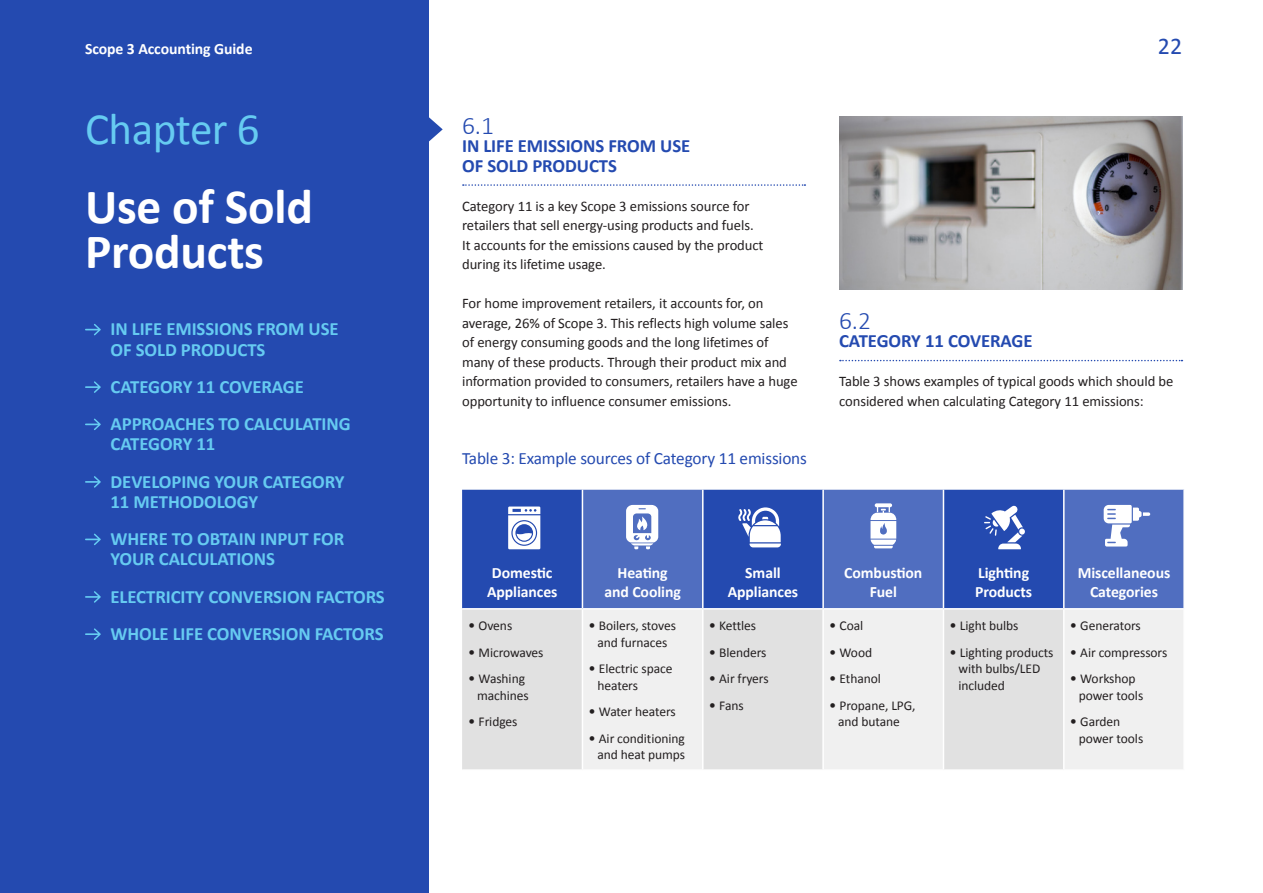
<style>
.page{position:relative;width:1263px;height:893px;background:#fff}
.page>*{position:absolute;margin:0;border:0;box-sizing:border-box;transform-origin:0 0}
.chapter_heading{font:700 49.5px/45px "Calibri";letter-spacing:-.005em;color:#fff}
.chapter_number{font:45px "Calibri";letter-spacing:-.01em;color:#66cbf1}
.Section_numbers{font:300 25.5px "Calibri";color:#244ab0}
.t1{font:24px "Calibri";color:#244ab0}
.Section_list_divider{font:700 18.75px/20.2px "Calibri";letter-spacing:-.005em;color:#66cbf1}
.Section_Headings{font:700 18.75px/19.5px "Calibri";letter-spacing:-.005em;color:#244ab0}
.image_captions{font:17.25px "Calibri";letter-spacing:-.01em;color:#244ab0}
.Body_intro{font:700 15.75px/18.8px "Calibri";letter-spacing:-.005em;color:#fff;text-align:center}
.Body_text{font:14.7px/19.5px "Calibri";letter-spacing:-.005em;color:#231f20}
.body_text_tables_no_baseline_grid{font:13.5px/16.5px "Calibri";letter-spacing:-.005em;color:#231f20}
.s1{font-size:14.7px}
</style>
<div class="page">
<div style="left:0;top:0;width:428px;height:893px;background:#244ab0"></div>
<svg style="left:428px;top:92px;width:15px;height:74px"></svg>
<svg style="left:463px;top:184px;width:342px;height:2px"></svg>
<svg style="left:840px;top:360px;width:342px;height:1px"></svg>
<svg style="left:85px;top:324px;width:16px;height:11px"></svg>
<svg style="left:85px;top:381px;width:16px;height:12px"></svg>
<svg style="left:85px;top:419px;width:16px;height:11px"></svg>
<svg style="left:85px;top:476px;width:16px;height:12px"></svg>
<svg style="left:85px;top:534px;width:16px;height:11px"></svg>
<svg style="left:85px;top:591px;width:16px;height:12px"></svg>
<svg style="left:85px;top:628px;width:16px;height:12px"></svg>
<img style="left:839px;top:117px;width:343px;height:172px">
<div style="left:462px;top:490px;width:120px;height:118px;background:#244ab0"></div>
<svg style="left:583px;top:490px;width:600px;height:118px;background:#3f60b9"></svg>
<div style="left:462px;top:610px;width:120px;height:159px;background:#e1e1e1"></div>
<svg style="left:583px;top:610px;width:600px;height:159px;fill:#f0f0f0"></svg>
<hr style="left:702px;top:490px;width:1px;height:118px;background:#fff">
<hr style="left:822px;top:490px;width:2px;height:118px;background:#fff">
<hr style="left:943px;top:490px;width:1px;height:118px;background:#fff">
<hr style="left:1063px;top:490px;width:1px;height:118px;background:#fff">
<hr style="left:702px;top:610px;width:1px;height:159px;background:#fff">
<hr style="left:822px;top:610px;width:2px;height:159px;background:#fff">
<hr style="left:943px;top:610px;width:1px;height:159px;background:#fff">
<hr style="left:1063px;top:610px;width:1px;height:159px;background:#fff">
<svg style="left:737px;top:507px;width:44px;height:40px"></svg>
<svg style="left:508px;top:506px;width:32px;height:43px"></svg>
<svg style="left:984px;top:506px;width:41px;height:43px"></svg>
<svg style="left:626px;top:505px;width:32px;height:44px"></svg>
<svg style="left:870px;top:503px;width:26px;height:45px"></svg>
<svg style="left:1104px;top:505px;width:46px;height:41px"></svg>
<p class="Body_intro" style="left:85px;top:40px;width:169px">Scope 3 Accounting Guide</p>
<h3 class="t1" style="left:1158px;top:31px;width:26px">22</h3>
<p class="chapter_number" style="left:85px;top:101px;width:176px">Chapter 6</p>
<p class="chapter_heading" style="left:85px;top:184px;width:229px">Use of Sold<br>Products</p>
<p class="Section_list_divider" style="left:111px;top:319px;width:230px">IN LIFE EMISSIONS FROM USE<br>OF SOLD PRODUCTS</p>
<p class="Section_list_divider" style="left:111px;top:376px;width:195px">CATEGORY 11 COVERAGE</p>
<p class="Section_list_divider" style="left:111px;top:414px;width:242px">APPROACHES TO CALCULATING<br>CATEGORY 11</p>
<p class="Section_list_divider" style="left:111px;top:471px;width:236px">DEVELOPING YOUR CATEGORY<br>11 METHODOLOGY</p>
<p class="Section_list_divider" style="left:111px;top:529px;width:235px">WHERE TO OBTAIN INPUT FOR<br>YOUR CALCULATIONS</p>
<p class="Section_list_divider" style="left:111px;top:586px;width:276px">ELECTRICITY CONVERSION FACTORS</p>
<p class="Section_list_divider" style="left:111px;top:624px;width:275px">WHOLE LIFE CONVERSION FACTORS</p>
<p class="Section_numbers" style="left:462px;top:110px;width:33px">6.1</p>
<p class="Section_Headings" style="left:462px;top:136px;width:230px">IN LIFE EMISSIONS FROM USE<br>OF SOLD PRODUCTS</p>
<p class="Body_text" style="left:462px;top:196px;width:303px">Category 11 is a key Scope 3 emissions source for retailers that sell energy-using products and fuels.<br>It accounts for the emissions caused by the product during its lifetime usage.</p>
<p class="Body_text" style="left:462px;top:293px;width:337px">For home improvement retailers, it accounts for, on average, 26% of Scope 3. This reflects high volume sales of energy consuming goods and the long lifetimes of many of these products. Through their product mix and information provided to consumers, retailers have a huge opportunity to influence consumer emissions.</p>
<p class="image_captions" style="left:462px;top:447px;width:346px">Table 3: Example sources of Category 11 emissions</p>
<p class="Section_numbers" style="left:839px;top:305px;width:33px">6.2</p>
<p class="Section_Headings" style="left:839px;top:331px;width:195px">CATEGORY 11 COVERAGE</p>
<p class="Body_text" style="left:839px;top:371px;width:336px">Table 3 shows examples of typical goods which should be considered when calculating Category 11 emissions:</p>
<p class="Body_intro" style="left:487px;top:563px;width:72px">Domestic<br>Appliances</p>
<p class="Body_intro" style="left:604px;top:563px;width:78px">Heating and Cooling</p>
<p class="Body_intro" style="left:728px;top:563px;width:72px">Small<br>Appliances</p>
<p class="Body_intro" style="left:844px;top:563px;width:80px">Combustion<br>Fuel</p>
<p class="Body_intro" style="left:975px;top:563px;width:58px;text-align:left">Lighting<br>Products</p>
<p class="Body_intro" style="left:1078px;top:563px;width:94px">Miscellaneous<br>Categories</p>
<p class="body_text_tables_no_baseline_grid" style="left:468px;top:618px;width:46px"><span class="s1">•</span> Ovens</p>
<p class="body_text_tables_no_baseline_grid" style="left:468px;top:644px;width:77px"><span class="s1">•</span> Microwaves</p>
<p class="body_text_tables_no_baseline_grid" style="left:468px;top:671px;width:62px;text-align:right"><span class="s1">•</span> Washing machines</p>
<p class="body_text_tables_no_baseline_grid" style="left:468px;top:714px;width:51px"><span class="s1">•</span> Fridges</p>
<p class="body_text_tables_no_baseline_grid" style="left:588px;top:618px;width:89px;text-align:center"><span class="s1">•</span> Boilers, stoves and furnaces</p>
<p class="body_text_tables_no_baseline_grid" style="left:597px;top:661px;width:77px;text-indent:-9px"><span class="s1">•</span> Electric space heaters</p>
<p class="body_text_tables_no_baseline_grid" style="left:588px;top:704px;width:89px"><span class="s1">•</span> Water heaters</p>
<p class="body_text_tables_no_baseline_grid" style="left:588px;top:730px;width:98px;text-align:right"><span class="s1">•</span> Air conditioning and heat pumps</p>
<p class="body_text_tables_no_baseline_grid" style="left:709px;top:618px;width:49px"><span class="s1">•</span> Kettles</p>
<p class="body_text_tables_no_baseline_grid" style="left:709px;top:644px;width:59px"><span class="s1">•</span> Blenders</p>
<p class="body_text_tables_no_baseline_grid" style="left:709px;top:671px;width:61px"><span class="s1">•</span> Air fryers</p>
<p class="body_text_tables_no_baseline_grid" style="left:709px;top:697px;width:36px"><span class="s1">•</span> Fans</p>
<p class="body_text_tables_no_baseline_grid" style="left:829px;top:618px;width:36px"><span class="s1">•</span> Coal</p>
<p class="body_text_tables_no_baseline_grid" style="left:829px;top:644px;width:45px"><span class="s1">•</span> Wood</p>
<p class="body_text_tables_no_baseline_grid" style="left:829px;top:671px;width:53px"><span class="s1">•</span> Ethanol</p>
<p class="body_text_tables_no_baseline_grid" style="left:829px;top:697px;width:88px;text-align:center"><span class="s1">•</span> Propane, LPG, and butane</p>
<p class="body_text_tables_no_baseline_grid" style="left:949px;top:618px;width:71px"><span class="s1">•</span> Light bulbs</p>
<p class="body_text_tables_no_baseline_grid" style="left:958px;top:644px;width:96px;text-indent:-9px"><span class="s1">•</span> Lighting products with bulbs/LED included</p>
<p class="body_text_tables_no_baseline_grid" style="left:1070px;top:618px;width:72px"><span class="s1">•</span> Generators</p>
<p class="body_text_tables_no_baseline_grid" style="left:1070px;top:644px;width:99px"><span class="s1">•</span> Air compressors</p>
<p class="body_text_tables_no_baseline_grid" style="left:1079px;top:671px;width:66px;text-indent:-9px"><span class="s1">•</span> Workshop power tools</p>
<p class="body_text_tables_no_baseline_grid" style="left:1079px;top:714px;width:66px;text-indent:-9px"><span class="s1">•</span> Garden power tools</p>
</div>
